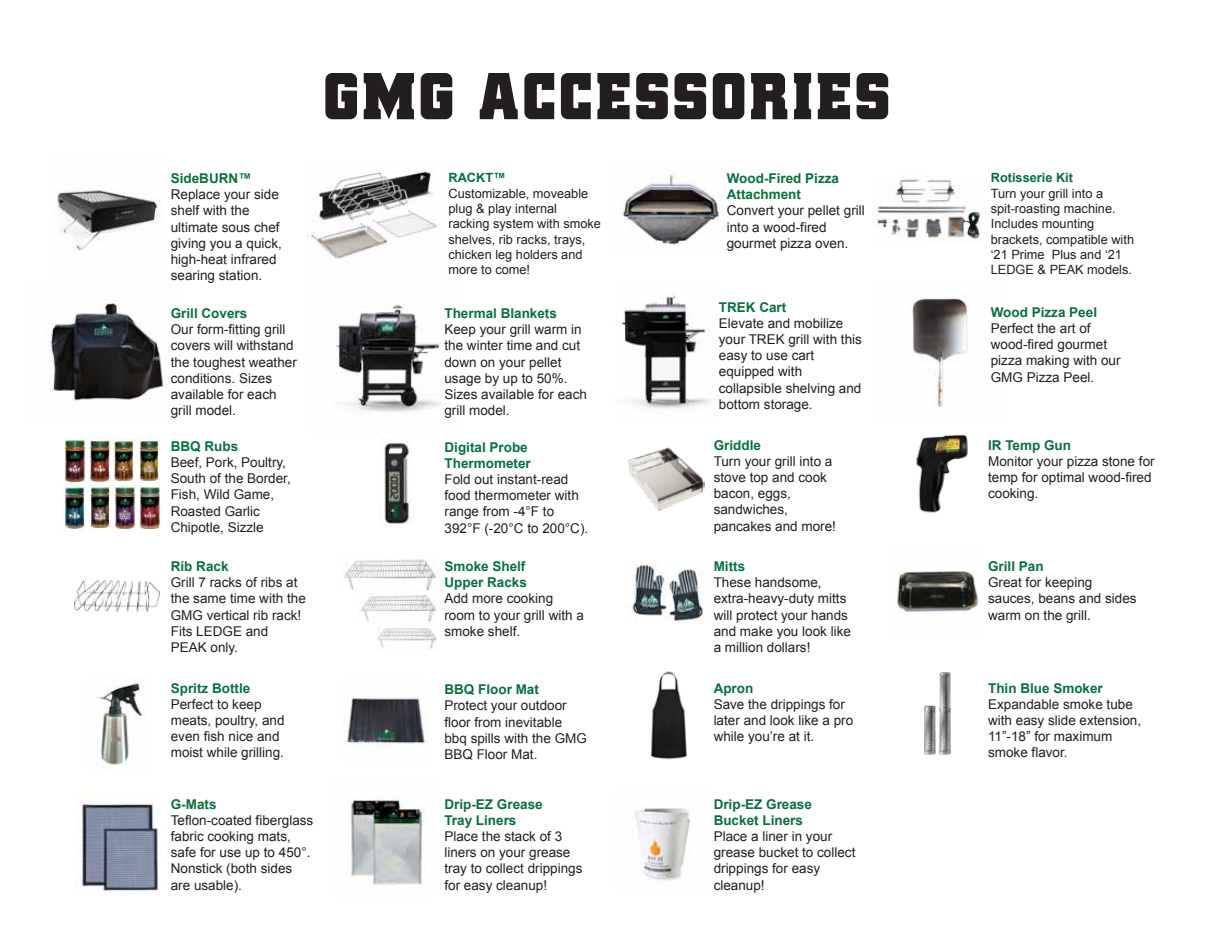
<style>
.page{position:relative;width:1215px;height:945px;background:#fff}
.page>*{position:absolute;margin:0;border:0;box-sizing:border-box;transform-origin:0 0}
.t1{font:66px "GMGPRIME Regular";color:#231f20}
.t2{font:13.5px/16.2px "Arial";color:#231f20}
.t3{font:700 13.5px/16.2px "Arial";color:#067241}
.t4{font:12.75px/15.3px "Arial";color:#231f20}
.t5{font:700 12.75px "Arial";color:#027041}
</style>
<div class="page">
<img style="left:336px;top:304px;width:106px;height:108px">
<img style="left:621px;top:175px;width:99px;height:70px">
<img style="left:57px;top:190px;width:104px;height:61px">
<img style="left:311px;top:171px;width:127px;height:89px">
<img style="left:909px;top:296px;width:59px;height:112px">
<img style="left:343px;top:696px;width:86px;height:50px">
<img style="left:632px;top:562px;width:72px;height:60px">
<img style="left:628px;top:447px;width:76px;height:65px">
<img style="left:76px;top:792px;width:84px;height:99px">
<img style="left:924px;top:672px;width:27px;height:83px">
<img style="left:382px;top:439px;width:31px;height:86px">
<img style="left:349px;top:796px;width:77px;height:90px">
<img style="left:651px;top:671px;width:36px;height:89px">
<img style="left:635px;top:808px;width:55px;height:73px">
<img style="left:891px;top:570px;width:88px;height:44px">
<img style="left:49px;top:303px;width:115px;height:98px">
<img style="left:916px;top:434px;width:52px;height:79px">
<img style="left:73px;top:580px;width:88px;height:32px">
<img style="left:344px;top:559px;width:92px;height:32px">
<img style="left:359px;top:594px;width:78px;height:28px">
<img style="left:377px;top:628px;width:60px;height:21px">
<img style="left:96px;top:677px;width:49px;height:88px">
<img style="left:114px;top:438px;width:21px;height:45px">
<img style="left:138px;top:438px;width:22px;height:46px">
<img style="left:89px;top:438px;width:21px;height:45px">
<img style="left:65px;top:438px;width:20px;height:44px">
<img style="left:140px;top:486px;width:21px;height:45px">
<img style="left:114px;top:486px;width:22px;height:45px">
<img style="left:89px;top:485px;width:22px;height:44px">
<img style="left:64px;top:485px;width:22px;height:47px">
<img style="left:874px;top:177px;width:109px;height:67px">
<img style="left:621px;top:295px;width:90px;height:114px">
<h1 class="t1" style="left:322px;top:58px;width:571px">GMG ACCESSORIES</h1>
<p class="t3" style="left:171px;top:171px;width:82px">SideBURN™</p>
<p class="t2" style="left:171px;top:186px;width:113px">Replace your side shelf with the ultimate sous chef giving you a quick, high-heat infrared searing station.</p>
<p class="t3" style="left:171px;top:306px;width:78px">Grill Covers</p>
<p class="t2" style="left:171px;top:321px;width:128px">Our form-fitting grill covers will withstand the toughest weather conditions. Sizes available for each grill model.</p>
<p class="t3" style="left:171px;top:438px;width:69px">BBQ Rubs</p>
<p class="t2" style="left:171px;top:454px;width:122px">Beef, Pork, Poultry,<br>South of the Border,<br>Fish, Wild Game,<br>Roasted Garlic<br>Chipotle, Sizzle</p>
<p class="t3" style="left:171px;top:559px;width:59px">Rib Rack</p>
<p class="t2" style="left:171px;top:575px;width:137px">Grill 7 racks of ribs at the same time with the<br>GMG vertical rib rack!<br>Fits LEDGE and<br>PEAK only.</p>
<p class="t3" style="left:171px;top:680px;width:81px">Spritz Bottle</p>
<p class="t2" style="left:171px;top:696px;width:115px">Perfect to keep meats, poultry, and even fish nice and moist while grilling.</p>
<p class="t3" style="left:171px;top:796px;width:47px">G-Mats</p>
<p class="t2" style="left:171px;top:812px;width:144px">Teflon-coated fiberglass fabric cooking mats, safe for use up to 450°.<br>Nonstick (both sides are usable).</p>
<p class="t5" style="left:449px;top:170px;width:59px">RACKT™</p>
<p class="t4" style="left:449px;top:186px;width:154px">Customizable, moveable plug &amp; play internal racking system with smoke shelves, rib racks, trays, chicken leg holders and more to come!</p>
<p class="t3" style="left:444px;top:306px;width:114px">Thermal Blankets</p>
<p class="t2" style="left:444px;top:321px;width:144px">Keep your grill warm in the winter time and cut down on your pellet usage by up to 50%.<br>Sizes available for each grill model.</p>
<p class="t3" style="left:445px;top:439px;width:88px">Digital Probe<br>Thermometer</p>
<p class="t2" style="left:445px;top:471px;width:145px">Fold out instant-read food thermometer with range from -4°F to<br>392°F (-20°C to 200°C).</p>
<p class="t3" style="left:444px;top:559px;width:84px">Smoke Shelf<br>Upper Racks</p>
<p class="t2" style="left:444px;top:591px;width:141px">Add more cooking room to your grill with a smoke shelf.</p>
<p class="t3" style="left:444px;top:682px;width:96px">BBQ Floor Mat</p>
<p class="t2" style="left:444px;top:698px;width:144px">Protect your outdoor floor from inevitable bbq spills with the GMG<br>BBQ Floor Mat.</p>
<p class="t3" style="left:444px;top:796px;width:100px">Drip-EZ Grease<br>Tray Liners</p>
<p class="t2" style="left:444px;top:828px;width:140px">Place the stack of 3 liners on your grease tray to collect drippings for easy cleanup!</p>
<p class="t3" style="left:727px;top:171px;width:114px">Wood-Fired Pizza<br>Attachment</p>
<p class="t2" style="left:727px;top:203px;width:140px">Convert your pellet grill into a wood-fired gourmet pizza oven.</p>
<p class="t3" style="left:719px;top:299px;width:69px">TREK Cart</p>
<p class="t2" style="left:719px;top:315px;width:145px">Elevate and mobilize your TREK grill with this easy to use cart equipped with collapsible shelving and bottom storage.</p>
<p class="t3" style="left:714px;top:437px;width:49px">Griddle</p>
<p class="t2" style="left:714px;top:453px;width:124px">Turn your grill into a stove top and cook bacon, eggs, sandwiches, pancakes and more!</p>
<p class="t3" style="left:714px;top:559px;width:33px">Mitts</p>
<p class="t2" style="left:714px;top:575px;width:139px">These handsome, extra-heavy-duty mitts will protect your hands and make you look like a million dollars!</p>
<p class="t3" style="left:714px;top:680px;width:41px">Apron</p>
<p class="t2" style="left:714px;top:696px;width:141px">Save the drippings for later and look like a pro while you’re at it.</p>
<p class="t3" style="left:714px;top:796px;width:100px">Drip-EZ Grease<br>Bucket Liners</p>
<p class="t2" style="left:714px;top:828px;width:143px">Place a liner in your grease bucket to collect drippings for easy cleanup!</p>
<p class="t5" style="left:991px;top:170px;width:84px">Rotisserie Kit</p>
<p class="t4" style="left:991px;top:186px;width:145px">Turn your grill into a spit-roasting machine.<br>Includes mounting brackets, compatible with ‘21 Prime Plus and ‘21<br>LEDGE &amp; PEAK models.</p>
<p class="t3" style="left:991px;top:304px;width:108px">Wood Pizza Peel</p>
<p class="t2" style="left:991px;top:320px;width:131px">Perfect the art of wood-fired gourmet pizza making with our<br>GMG Pizza Peel.</p>
<p class="t3" style="left:988px;top:437px;width:85px">IR Temp Gun</p>
<p class="t2" style="left:988px;top:453px;width:168px">Monitor your pizza stone for temp for optimal wood-fired cooking.</p>
<p class="t3" style="left:988px;top:559px;width:57px">Grill Pan</p>
<p class="t2" style="left:988px;top:575px;width:150px">Great for keeping sauces, beans and sides warm on the grill.</p>
<p class="t3" style="left:988px;top:680px;width:116px">Thin Blue Smoker</p>
<p class="t2" style="left:988px;top:696px;width:155px">Expandable smoke tube with easy slide extension,<br>11”-18” for maximum smoke flavor.</p>
</div>
